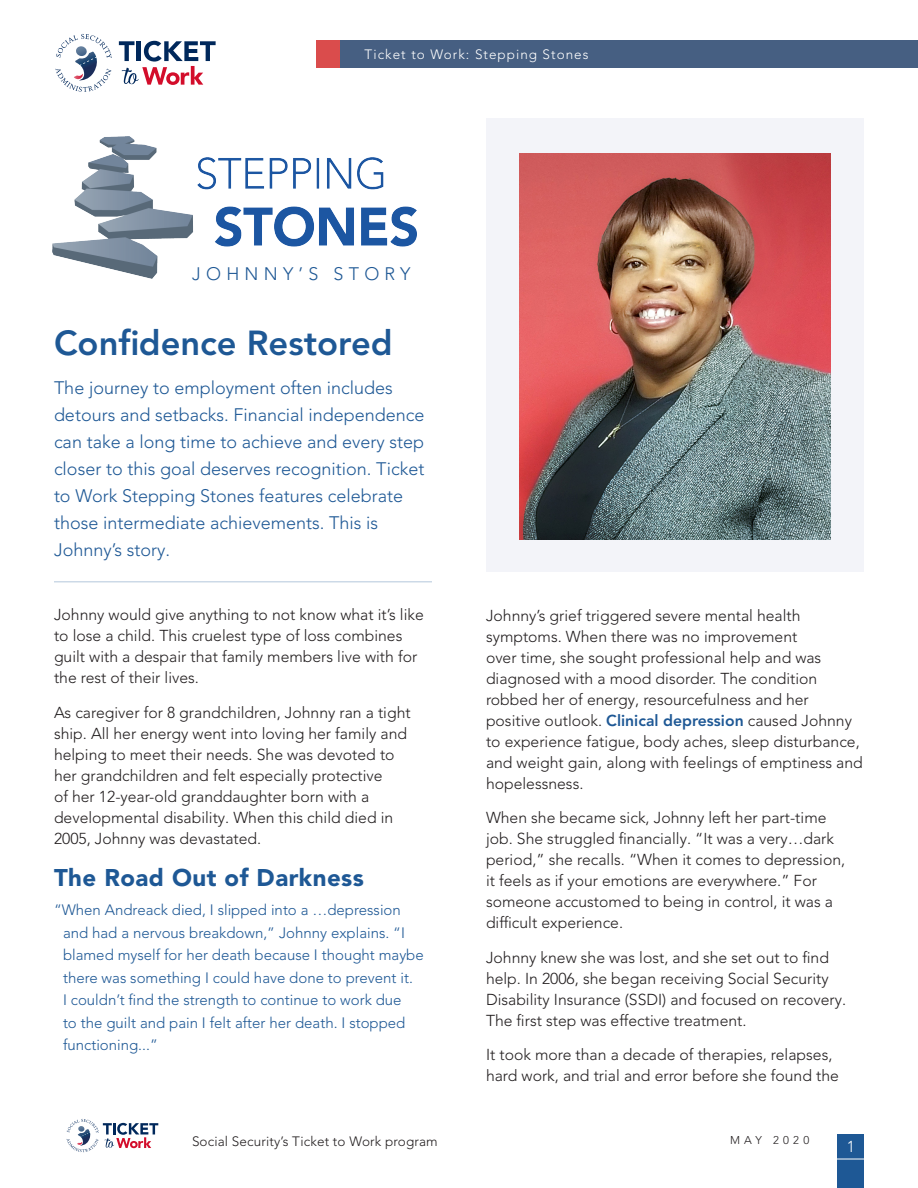
<style>
.page{position:relative;width:918px;height:1188px;background:#fff}
.page>*{position:absolute;margin:0;border:0;box-sizing:border-box;transform-origin:0 0}
.t1{font:800 34.5px "Avenir LT Pro";color:#1e5895}
.t2{font:900 24px "Avenir LT Pro";letter-spacing:.02em;color:#1e5895}
.t3{font:300 18px/27px "Avenir LT Pro";color:#1e5895}
.t4{font:300 18px "Avenir LT Pro";letter-spacing:.29em;color:#1e5895}
.t5{font:300 15.75px/21px "Avenir LT Pro";color:#231f20}
.t6{font:300 15.75px "Avenir LT Pro";color:#fff}
.t7{font:300 15px/22.5px "Avenir LT Pro";color:#1e5895}
.t8{font:300 13.5px "Avenir LT Pro";letter-spacing:.01em;color:#231f20}
.t9{font:300 13.5px "Avenir LT Pro";letter-spacing:.075em;color:#fff}
.t10{font:300 11.25px "Avenir LT Pro";letter-spacing:.375em;color:#231f20}
.s1{font-weight:800;color:#1e5895}
</style>
<div class="page">
<div style="left:837px;top:1134px;width:27px;height:54px;background:#1e5895"></div>
<hr style="left:832px;top:1159px;width:38px;height:1px;background:#fff">
<svg style="left:67px;top:1119px;width:91px;height:33px"></svg>
<img style="left:78px;top:1129px;width:13px;height:17px">
<hr style="left:54px;top:581px;width:378px;height:2px;background:#1e5895">
<img style="left:52px;top:137px;width:365px;height:142px">
<svg style="left:119px;top:41px;width:97px;height:44px"></svg>
<svg style="left:55px;top:69px;width:56px;height:23px"></svg>
<svg style="left:56px;top:34px;width:56px;height:24px"></svg>
<img style="left:75px;top:52px;width:22px;height:28px">
<div style="left:340px;top:40px;width:578px;height:28px;background:#465f82"></div>
<div style="left:317px;top:40px;width:23px;height:28px;background:#da4c4c"></div>
<div style="left:486px;top:118px;width:378px;height:453px;background:#f3f4f9"></div>
<img style="left:520px;top:153px;width:310px;height:386px">
<p class="t9" style="left:364px;top:46px;width:226px">Ticket to Work: Stepping Stones</p>
<p class="t4" style="left:192px;top:263px;width:220px">JOHNNY’S STORY</p>
<h1 class="t1" style="left:54px;top:323px;width:340px">Confdence Restored</h1>
<p class="t3" style="left:54px;top:374px;width:372px">The journey to employment often includes detours and setbacks. Financial independence can take a long time to achieve and every step closer to this goal deserves recognition. Ticket to Work Stepping Stones features celebrate those intermediate achievements. This is Johnny’s story.</p>
<p class="t5" style="left:54px;top:604px;width:371px">Johnny would give anything to not know what it’s like to lose a child. This cruelest type of loss combines guilt with a despair that family members live with for the rest of their lives.</p>
<p class="t5" style="left:54px;top:702px;width:358px">As caregiver for 8 grandchildren, Johnny ran a tight ship. All her energy went into loving her family and helping to meet their needs. She was devoted to her grandchildren and felt especially protective<br>of her 12-year-old granddaughter born with a developmental disability. When this child died in 2005, Johnny was devastated.</p>
<h2 class="t2" style="left:54px;top:863px;width:312px">The Road Out of Darkness</h2>
<p class="t7" style="left:63px;top:899px;width:362px;text-indent:-9px">“When Andreack died, I slipped into a …depression and had a nervous breakdown,” Johnny explains. “I blamed myself for her death because I thought maybe there was something I could have done to prevent it.<br>I couldn’t fnd the strength to continue to work due<br>to the guilt and pain I felt after her death. I stopped functioning...”</p>
<p class="t5" style="left:486px;top:605px;width:378px">Johnny’s grief triggered severe mental health symptoms. When there was no improvement<br>over time, she sought professional help and was diagnosed with a mood disorder. The condition robbed her of energy, resourcefulness and her positive outlook. <span class="s1">Clinical depression</span> caused Johnny to experience fatigue, body aches, sleep disturbance, and weight gain, along with feelings of emptiness and hopelessness.</p>
<p class="t5" style="left:486px;top:807px;width:361px">When she became sick, Johnny left her part-time job. She struggled fnancially. “It was a very…dark period,” she recalls. “When it comes to depression, it feels as if your emotions are everywhere.” For someone accustomed to being in control, it was a diffcult experience.</p>
<p class="t5" style="left:486px;top:947px;width:362px">Johnny knew she was lost, and she set out to fnd help. In 2006, she began receiving Social Security Disability Insurance (SSDI) and focused on recovery.<br>The frst step was effective treatment.</p>
<p class="t5" style="left:486px;top:1044px;width:354px">It took more than a decade of therapies, relapses, hard work, and trial and error before she found the</p>
<p class="t8" style="left:192px;top:1133px;width:247px">Social Security’s Ticket to Work program</p>
<p class="t10" style="left:730px;top:1133px;width:81px">MAY 2020</p>
<p class="t6" style="left:847px;top:1137px;width:10px">1</p>
</div>
